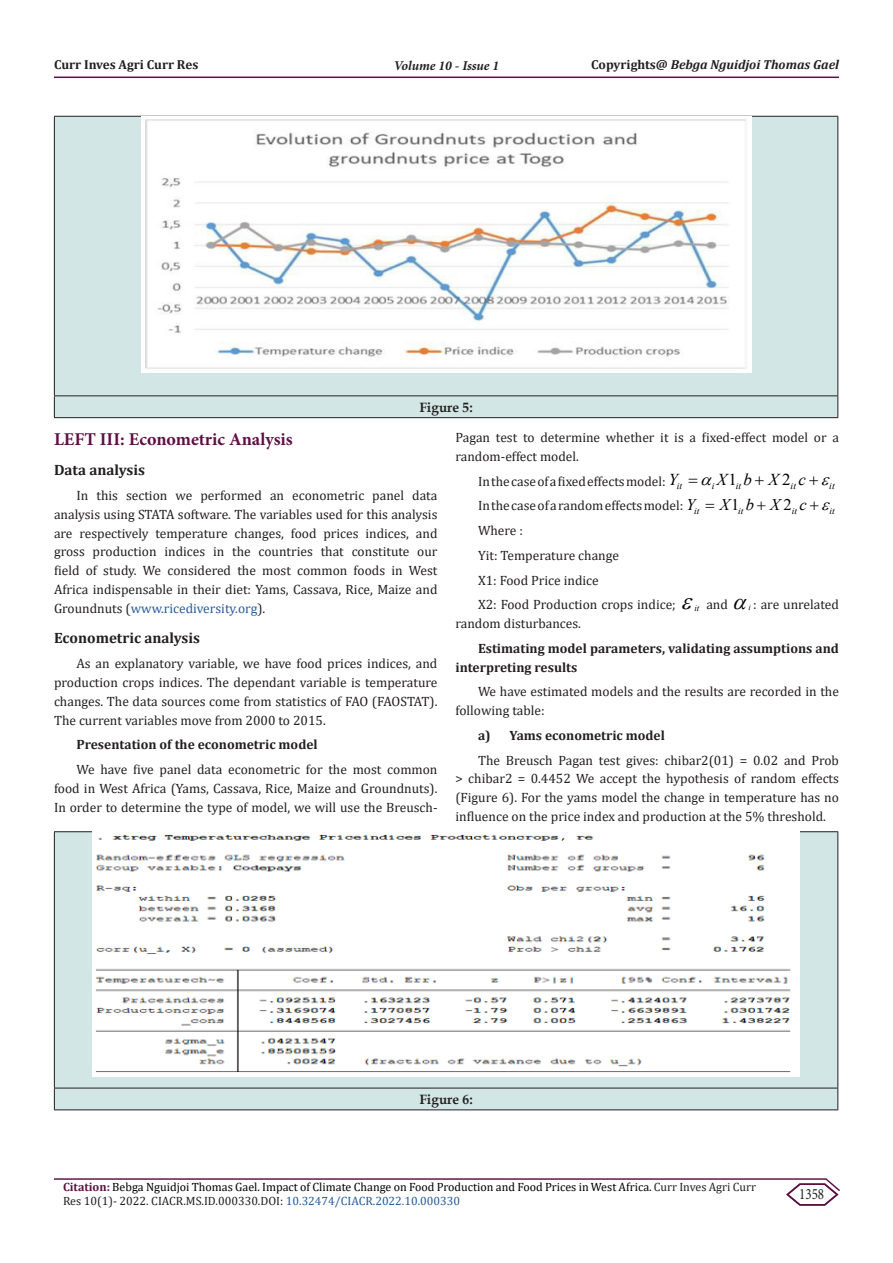
<style>
.page{position:relative;width:893px;height:1263px;background:#fff}
.page>*{position:absolute;margin:0;border:0;box-sizing:border-box;transform-origin:0 0}
.t1{font:700 18px "Minion Pro";color:#5c1043}
.t2{font:italic 16.65px "Times New Roman";color:#000}
.t3{font:16.65px "Times New Roman";color:#000}
.t4{font:italic 16.2px "Times New Roman";color:#000}
.t5{font:16.2px "Times New Roman";color:#000}
.t6{font:15.75px "Minion Pro";color:#231f20;scale:.83 1}
.t7{font:700 15px "Cambria";color:#231f20}
.t8{font:13.5px/18.8px "Cambria";color:#231f20;text-align:justify}
.t9{font:700 13.5px/18.8px "Cambria";color:#231f20}
.t10{font:700 13.5px "Book Antiqua";color:#231f20}
.t11{font:italic 700 13.5px "Minion Pro";letter-spacing:-.005em;color:#231f20}
.t12{font:italic 700 13.05px "Cambria";color:#231f20}
.t13{font:700 13.05px "Cambria";color:#231f20}
.t14{font:12px/14.4px "Cambria";color:#000}
.t15{font:italic 9.6px "Times New Roman";color:#000}
.t16{font:italic 9.45px "Times New Roman";color:#000}
.t17{font:italic 9px "Times New Roman";color:#000}
.t18{font:italic 8.4px "Times New Roman";color:#000}
.s1{font-style:normal}
.s2{color:#275b9b}
.s3{font-weight:700;color:#5c1043}
.s4{color:#231f20}
</style>
<div class="page">
<hr style="left:54px;top:1178px;width:772px;height:2px;background:#5c1043">
<hr style="left:54px;top:77px;width:785px;height:1px;background:#5c1043">
<svg style="left:785px;top:1178px;width:55px;height:28px"></svg>
<div style="left:55px;top:117px;width:782px;height:300px;background:#d2e6e6"></div>
<hr style="left:54px;top:116px;width:784px;height:1px;background:#231f20">
<hr style="left:54px;top:117px;width:1px;height:278px;background:#231f20">
<hr style="left:837px;top:117px;width:1px;height:278px;background:#231f20">
<hr style="left:54px;top:395px;width:784px;height:1px;background:#231f20">
<svg style="left:54px;top:396px;width:1px;height:21px"></svg>
<svg style="left:837px;top:396px;width:1px;height:21px"></svg>
<hr style="left:54px;top:417px;width:784px;height:1px;background:#231f20">
<img style="left:141px;top:116px;width:610px;height:256px">
<div style="left:55px;top:832px;width:782px;height:277px;background:#d2e6e6"></div>
<hr style="left:54px;top:831px;width:784px;height:1px;background:#231f20">
<hr style="left:54px;top:832px;width:1px;height:256px;background:#231f20">
<hr style="left:837px;top:832px;width:1px;height:256px;background:#231f20">
<hr style="left:54px;top:1088px;width:784px;height:1px;background:#231f20">
<svg style="left:54px;top:1088px;width:1px;height:21px"></svg>
<svg style="left:837px;top:1088px;width:1px;height:21px"></svg>
<hr style="left:54px;top:1109px;width:784px;height:1px;background:#231f20">
<img style="left:93px;top:832px;width:706px;height:244px">
<p class="t13" style="left:54px;top:55px;width:146px">Curr Inves Agri Curr Res</p>
<p class="t11" style="left:394px;top:56px;width:107px">Volume 10 - Issue 1</p>
<p class="t12" style="left:591px;top:55px;width:249px"><span class="s1">Copyrights@</span> Bebga Nguidjoi Thomas Gael</p>
<p class="t10" style="left:419px;top:398px;width:55px">Figure 5:</p>
<p class="t1" style="left:54px;top:426px;width:240px">LEFT III: Econometric Analysis</p>
<p class="t7" style="left:54px;top:460px;width:92px">Data analysis</p>
<p class="t8" style="left:54px;top:486px;width:385px;text-indent:22px">In this section we performed an econometric panel data analysis using STATA software. The variables used for this analysis are respectively temperature changes, food prices indices, and gross production indices in the countries that constitute our field of study. We considered the most common foods in West Africa indispensable in their diet: Yams, Cassava, Rice, Maize and Groundnuts (<span class="s2">www.ricediversity.org</span>).</p>
<p class="t7" style="left:54px;top:628px;width:147px">Econometric analysis</p>
<p class="t8" style="left:54px;top:654px;width:385px;text-indent:22px">As an explanatory variable, we have food prices indices, and production crops indices. The dependant variable is temperature changes. The data sources come from statistics of FAO (FAOSTAT).<br>The current variables move from 2000 to 2015.</p>
<p class="t9" style="left:76px;top:735px;width:243px">Presentation of the econometric model</p>
<p class="t8" style="left:54px;top:760px;width:385px;text-indent:22px">We have five panel data econometric for the most common food in West Africa (Yams, Cassava, Rice, Maize and Groundnuts).<br>In order to determine the type of model, we will use the Breusch-</p>
<p class="t8" style="left:455px;top:428px;width:385px">Pagan test to determine whether it is a fixed-effect model or a random-effect model.</p>
<p class="t8" style="left:478px;top:472px;width:189px">In the case of a fixed effects model:</p>
<p class="t3" style="left:728px;top:467px;width:10px">1</p>
<p class="t3" style="left:782px;top:467px;width:10px">2</p>
<p class="t2" style="left:669px;top:468px;width:11px">Y</p>
<p class="t2" style="left:717px;top:468px;width:91px">XbX c</p>
<p class="t15" style="left:677px;top:479px;width:7px">it</p>
<p class="t15" style="left:712px;top:479px;width:4px">i</p>
<p class="t15" style="left:736px;top:479px;width:7px">it</p>
<p class="t15" style="left:791px;top:479px;width:7px">it</p>
<p class="t15" style="left:829px;top:479px;width:7px">it</p>
<p class="t8" style="left:478px;top:496px;width:207px">In the case of a random effects model:</p>
<p class="t5" style="left:731px;top:493px;width:10px">1</p>
<p class="t5" style="left:783px;top:493px;width:10px">2</p>
<p class="t4" style="left:686px;top:493px;width:11px">Y</p>
<p class="t4" style="left:720px;top:493px;width:89px">XbX c</p>
<p class="t16" style="left:694px;top:504px;width:7px">it</p>
<p class="t16" style="left:738px;top:504px;width:7px">it</p>
<p class="t16" style="left:792px;top:504px;width:7px">it</p>
<p class="t16" style="left:830px;top:504px;width:7px">it</p>
<p class="t8" style="left:478px;top:521px;width:46px">Where :</p>
<p class="t8" style="left:478px;top:546px;width:143px">Yit: Temperature change</p>
<p class="t8" style="left:478px;top:571px;width:122px">X1: Food Price indice</p>
<p class="t8" style="left:478px;top:595px;width:199px">X2: Food Production crops indice;</p>
<p class="t17" style="left:694px;top:601px;width:6px">it</p>
<p class="t8" style="left:706px;top:595px;width:23px">and</p>
<p class="t18" style="left:749px;top:601px;width:4px">i</p>
<p class="t8" style="left:753px;top:595px;width:87px">: are unrelated</p>
<p class="t8" style="left:455px;top:614px;width:127px">random disturbances.</p>
<p class="t9" style="left:455px;top:638px;width:385px;text-indent:22px">Estimating model parameters, validating assumptions and interpreting results</p>
<p class="t8" style="left:455px;top:682px;width:385px;text-indent:22px">We have estimated models and the results are recorded in the following table:</p>
<p class="t9" style="left:478px;top:725px;width:188px">a) Yams econometric model</p>
<p class="t8" style="left:455px;top:751px;width:385px;text-indent:22px">The Breusch Pagan test gives: chibar2(01) = 0.02 and Prob &gt; chibar2 = 0.4452 We accept the hypothesis of random effects (Figure 6). For the yams model the change in temperature has no influence on the price index and production at the 5% threshold.</p>
<p class="t10" style="left:419px;top:1090px;width:55px">Figure 6:</p>
<p class="t14" style="left:63px;top:1180px;width:694px"><span class="s3">Citation:</span> Bebga Nguidjoi Thomas Gael. Impact of Climate Change on Food Production and Food Prices in West Africa. <span class="s4">Curr Inves Agri Curr<br>Res 10(1)- 2022. CIACR.MS.ID.000330.DOI:</span> <span class="s2">10.32474/CIACR.2022.10.000330</span></p>
<p class="t6" style="left:799px;top:1184px;width:32px">1358</p>
</div>
